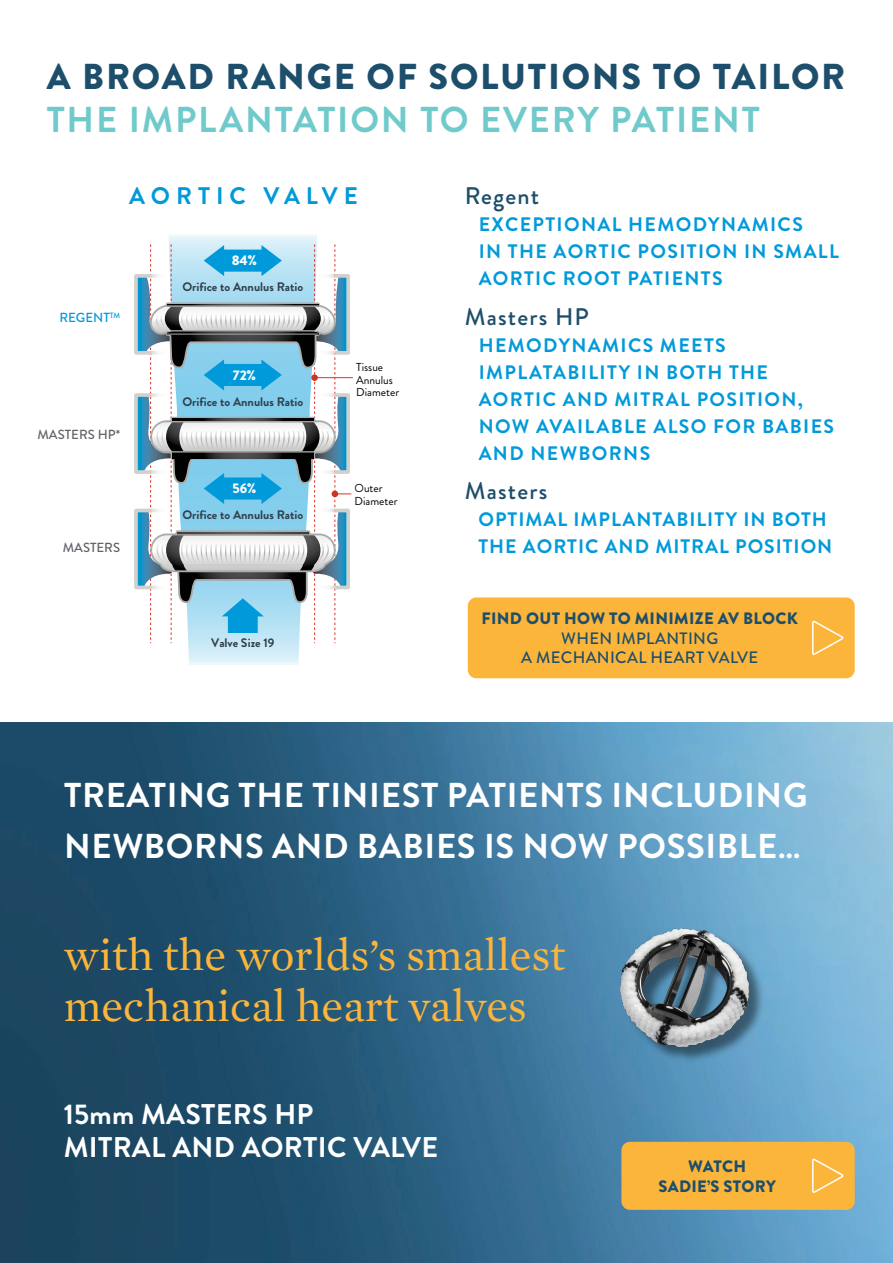
<style>
.page{position:relative;width:893px;height:1263px;background:#fff}
.page>*{position:absolute;margin:0;border:0;box-sizing:border-box;transform-origin:0 0}
.t1{font:45px/51px "Mercury Text G1";color:#fcb53b}
.t2{font:900 36px "Brandon Grotesque";letter-spacing:.05em;color:#1d4e6b}
.t3{font:700 36px "Brandon Grotesque";letter-spacing:.05em;color:#70cacb}
.t4{font:700 34.5px/51px "Brandon Grotesque";letter-spacing:.02em;color:#fff}
.t5{font:700 28.5px/33px "Brandon Grotesque";letter-spacing:.01em;color:#fff}
.t6{font:500 24px "Brandon Grotesque";letter-spacing:.05em;color:#1d4e6b}
.t7{font:700 24px "Brandon Grotesque";letter-spacing:.25em;color:#009ada}
.t8{font:700 19.5px/27px "Brandon Grotesque";letter-spacing:.07em;color:#009ada}
.t9{font:700 19.5px/27px "Brandon Grotesque";letter-spacing:.05em;color:#009ada}
.t10{font:900 16.5px/19.8px "Brandon Grotesque";letter-spacing:.02em;color:#1d4e6b;text-align:center}
.t11{font:500 16.5px/19.8px "Brandon Grotesque";letter-spacing:.02em;color:#1d4e6b;text-align:center}
.t12{font:900 13.95px "Brandon Grotesque";color:#fff}
.t13{font:500 13.2px "Brandon Grotesque";color:#61646a}
.t14{font:500 13.2px "Brandon Grotesque";color:#009ade}
.t15{font:700 12.3px "Brandon Grotesque";color:#303e49}
.t16{font:11.55px/12.3px "Brandon Grotesque";color:#000}
</style>
<div class="page">
<img style="left:0;top:723px;width:893px;height:540px">
<svg style="left:168px;top:235px;width:149px;height:430px"></svg>
<hr style="left:315px;top:377px;width:38px;height:1px;background:#e03128">
<svg style="left:136px;top:244px;width:215px;height:399px"></svg>
<div style="left:623px;top:930px;width:142px;height:133px;background:#000;opacity:.45"></div>
<img style="left:621px;top:928px;width:127px;height:119px">
<div style="left:621px;top:1142px;width:234px;height:68px;background:#fcb53b;border-radius:9px"></div>
<svg style="left:812px;top:1158px;width:32px;height:35px"></svg>
<div style="left:468px;top:597px;width:387px;height:81px;background:#fcb53b;border-radius:9px"></div>
<svg style="left:812px;top:620px;width:32px;height:35px"></svg>
<h2 class="t2" style="left:47px;top:51px;width:800px">A BROAD RANGE OF SOLUTIONS TO TAILOR</h2>
<h2 class="t3" style="left:47px;top:95px;width:715px">THE IMPLANTATION TO EVERY PATIENT</h2>
<p class="t7" style="left:129px;top:179px;width:230px">AORTIC VALVE</p>
<p class="t14" style="left:59px;top:308px;width:62px">REGENT<sup>TM</sup></p>
<p class="t13" style="left:38px;top:425px;width:84px">MASTERS HP*</p>
<p class="t13" style="left:63px;top:538px;width:59px">MASTERS</p>
<p class="t12" style="left:232px;top:251px;width:27px">84%</p>
<p class="t15" style="left:182px;top:278px;width:122px">Orifice to Annulus Ratio</p>
<p class="t12" style="left:233px;top:365px;width:25px">72%</p>
<p class="t15" style="left:182px;top:393px;width:122px">Orifice to Annulus Ratio</p>
<p class="t12" style="left:232px;top:479px;width:25px">56%</p>
<p class="t15" style="left:182px;top:506px;width:122px">Orifice to Annulus Ratio</p>
<p class="t16" style="left:356px;top:361px;width:45px">Tissue<br>Annulus<br>Diameter</p>
<p class="t16" style="left:355px;top:482px;width:45px">Outer<br>Diameter</p>
<p class="t15" style="left:211px;top:634px;width:65px">Valve Size 19</p>
<p class="t6" style="left:465px;top:179px;width:76px">Regent</p>
<p class="t8" style="left:479px;top:211px;width:362px">EXCEPTIONAL HEMODYNAMICS<br>IN THE AORTIC POSITION IN SMALL<br>AORTIC ROOT PATIENTS</p>
<p class="t6" style="left:465px;top:300px;width:125px">Masters HP</p>
<p class="t8" style="left:479px;top:332px;width:357px">HEMODYNAMICS MEETS<br>IMPLATABILITY IN BOTH THE<br>AORTIC AND MITRAL POSITION,<br>NOW AVAILABLE ALSO FOR BABIES<br>AND NEWBORNS</p>
<p class="t6" style="left:465px;top:475px;width:84px">Masters</p>
<p class="t9" style="left:478px;top:506px;width:355px">OPTIMAL IMPLANTABILITY IN BOTH<br>THE AORTIC AND MITRAL POSITION</p>
<p class="t10" style="left:481px;top:608px;width:318px">FIND OUT HOW TO MINIMIZE AV BLOCK</p>
<p class="t11" style="left:521px;top:628px;width:238px">WHEN IMPLANTING<br>A MECHANICAL HEART VALVE</p>
<h3 class="t4" style="left:64px;top:770px;width:745px">TREATING THE TINIEST PATIENTS INCLUDING<br>NEWBORNS AND BABIES IS NOW POSSIBLE…</h3>
<h1 class="t1" style="left:64px;top:927px;width:503px">with the worlds’s smallest mechanical heart valves</h1>
<h3 class="t5" style="left:64px;top:1098px;width:376px">15mm MASTERS HP<br>MITRAL AND AORTIC VALVE</h3>
<p class="t10" style="left:658px;top:1156px;width:119px">WATCH<br>SADIE’S STORY</p>
</div>
